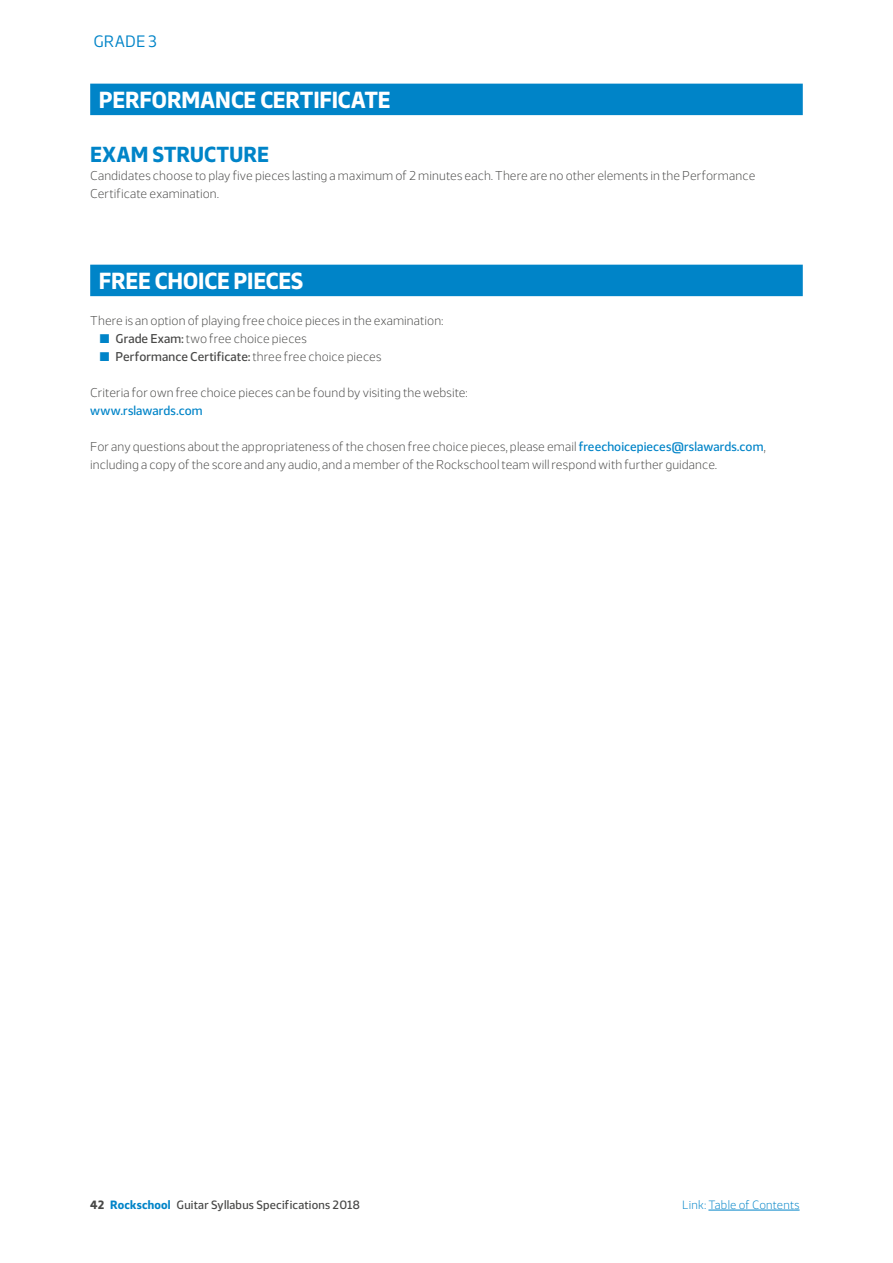
<style>
.page{position:relative;width:893px;height:1263px;background:#fff}
.page>*{position:absolute;margin:0;border:0;box-sizing:border-box;transform-origin:0 0}
.t1{font:700 23.25px "Webnar";letter-spacing:-.01em;color:#fff}
.t2{font:700 21.75px "Webnar";letter-spacing:-.005em;color:#0084c8}
.t3{font:16.5px "Webnar";color:#0084c8}
.t4{font:300 12.75px/18px "Webnar";letter-spacing:.005em;color:#484847}
.t5{font:500 12.75px "Webnar";letter-spacing:.005em;color:#0084c8}
.t6{font:500 12px "Webnar";letter-spacing:.02em;color:#484847}
.t7{font:300 12px "Webnar";letter-spacing:.015em;color:#0084c8}
.s1{font-weight:500}
.s2{font-weight:500;color:#0084c8}
.s3{font-weight:700}
.s4{font-weight:700;color:#0084c8}
</style>
<div class="page">
<hr style="left:708px;top:1210px;width:92px;height:1px;background:#0084c8">
<div style="left:90px;top:84px;width:713px;height:31px;background:#0084c8"></div>
<div style="left:90px;top:265px;width:713px;height:31px;background:#0084c8"></div>
<p class="t3" style="left:93px;top:29px;width:22px">GRADE</p>
<p class="t3" style="left:148px;top:29px;width:10px">3</p>
<h1 class="t1" style="left:99px;top:81px;width:293px">PERFORMANCE CERTIFICATE</h1>
<h2 class="t2" style="left:90px;top:138px;width:180px">EXAM STRUCTURE</h2>
<p class="t4" style="left:90px;top:166px;width:667px">Candidates choose to play five pieces lasting a maximum of 2 minutes each. There are no other elements in the Performance<br>Certificate examination.</p>
<h1 class="t1" style="left:99px;top:262px;width:206px">FREE CHOICE PIECES</h1>
<p class="t4" style="left:115px;top:310px;width:329px;text-indent:-25px">There is an option of playing free choice pieces in the examination:<br><span class="s1">Grade Exam:</span> two free choice pieces<br><span class="s1">Performance Certificate:</span> three free choice pieces</p>
<p class="t4" style="left:90px;top:383px;width:379px">Criteria for own free choice pieces can be found by visiting the website:</p>
<p class="t5" style="left:90px;top:401px;width:114px">www.rslawards.com</p>
<p class="t4" style="left:90px;top:437px;width:677px">For any questions about the appropriateness of the chosen free choice pieces, please email <span class="s2">freechoicepieces@rslawards.com</span>, including a copy of the score and any audio, and a member of the Rockschool team will respond with further guidance.</p>
<p class="t6" style="left:90px;top:1195px;width:271px"><span class="s3">42</span> <span class="s4">Rockschool</span> Guitar Syllabus Specifications 2018</p>
<p class="t7" style="left:682px;top:1196px;width:119px">Link: Table of Contents</p>
</div>
